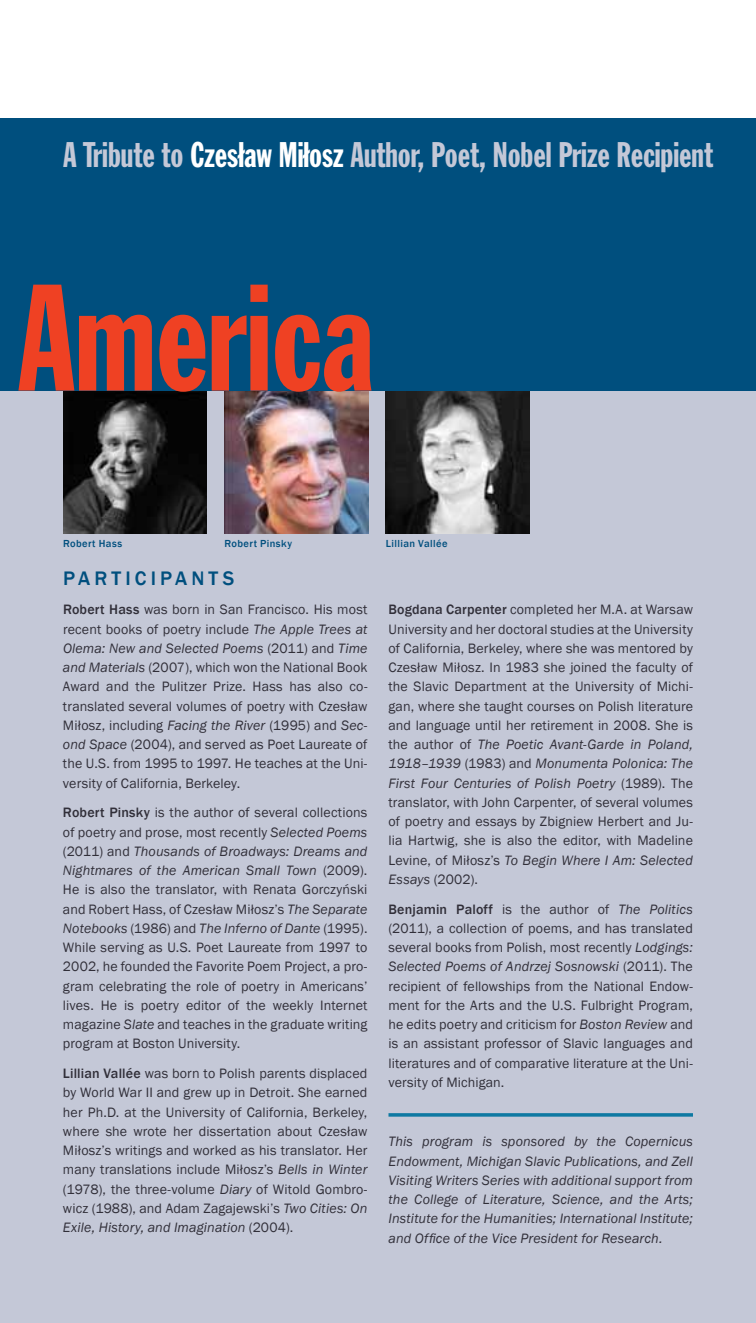
<style>
.page{position:relative;width:756px;height:1323px;background:#fff}
.page>*{position:absolute;margin:0;border:0;box-sizing:border-box;transform-origin:0 0}
.t1{font:35px "Franklin Gothic Extra Cond";color:#c4c8d7}
.t2{font:500 20.12px "Franklin Gothic";letter-spacing:.2em;color:#004f7e}
.t3{font:14px/19.2px "Franklin Gothic";letter-spacing:.01em;color:#312f39;text-align:justify}
.t4{font:italic 14px/19.2px "Franklin Gothic";letter-spacing:.01em;color:#312f39;text-align:justify}
.t5{font:500 10.5px "Franklin Gothic";letter-spacing:.04em;color:#004f7e}
.s1{color:#fff}
.s2{font-weight:500}
.s3{font-style:italic}
</style>
<div class="page">
<div style="left:0;top:118px;width:756px;height:1205px;background:#c4c8d7"></div>
<svg style="left:388px;top:1113px;width:305px;height:4px"></svg>
<img style="left:63px;top:392px;width:144px;height:142px">
<img style="left:224px;top:392px;width:144px;height:142px">
<img style="left:386px;top:391px;width:144px;height:143px">
<div style="left:0;top:118px;width:756px;height:273px;background:#004f7e"></div>
<svg style="left:18px;top:285px;width:354px;height:107px"></svg>
<h1 class="t1" style="left:63px;top:136px;width:652px">A Tribute to <span class="s1">Czesław Miłosz</span> Author, Poet, Nobel Prize Recipient</h1>
<p class="t5" style="left:63px;top:537px;width:61px">Robert Hass</p>
<p class="t5" style="left:224px;top:537px;width:69px">Robert Pinsky</p>
<h2 class="t2" style="left:63px;top:566px;width:31px">Part</h2>
<h2 class="t2" style="left:125px;top:566px;width:97px">ic ipa nts</h2>
<p class="t3" style="left:63px;top:600px;width:306px"><span class="s2">Robert Hass</span> was born in San Francisco. His most recent books of poetry include <span class="s3">The Apple Trees at Olema: New and Selected Poems</span> (2011) and <span class="s3">Time and Materials</span> (2007), which won the National Book Award and the Pulitzer Prize. Hass has also co&shy;translated several volumes of poetry with Czesław Miłosz, including <span class="s3">Facing the River</span> (1995) and <span class="s3">Sec&shy;ond Space</span> (2004), and served as Poet Laureate of the U.S. from 1995 to 1997. He teaches at the Uni&shy;versity of California, Berkeley.</p>
<p class="t3" style="left:63px;top:803px;width:306px"><span class="s2">Robert Pinsky</span> is the author of several collections of poetry and prose, most recently <span class="s3">Selected Poems </span>(2011) and <span class="s3">Thousands of Broadways: Dreams and Nightmares of the American Small Town</span> (2009).<br>He is also the translator, with Renata Gorczyński and Robert Hass, of Czesław Miłosz’s <span class="s3">The Separate Notebooks</span> (1986) and <span class="s3">The Inferno of Dante</span> (1995).<br>While serving as U.S. Poet Laureate from 1997 to 2002, he founded the Favorite Poem Project, a pro&shy;gram celebrating the role of poetry in Americans’ lives. He is poetry editor of the weekly Internet magazine <span class="s3">Slate</span> and teaches in the graduate writing program at Boston University.</p>
<p class="t3" style="left:63px;top:1064px;width:306px"><span class="s2">Lillian Vallée</span> was born to Polish parents displaced by World War II and grew up in Detroit. She earned her Ph.D. at the University of California, Berkeley, where she wrote her dissertation about Czesław Miłosz’s writings and worked as his translator. Her many translations include Miłosz’s <span class="s3">Bells in Winter </span>(1978), the three-volume <span class="s3">Diary</span> of Witold Gombro&shy;wicz (1988), and Adam Zagajewski’s <span class="s3">Two Cities: On Exile, History, and Imagination</span> (2004).</p>
<p class="t5" style="left:386px;top:537px;width:63px">Lillian Vallée</p>
<p class="t3" style="left:388px;top:600px;width:306px"><span class="s2">Bogdana Carpenter</span> completed her M.A. at Warsaw University and her doctoral studies at the University of California, Berkeley, where she was mentored by Czesław Miłosz. In 1983 she joined the faculty of the Slavic Department at the University of Michi&shy;gan, where she taught courses on Polish literature and language until her retirement in 2008. She is the author of <span class="s3">The Poetic Avant-Garde in Poland, 1918–1939</span> (1983) and <span class="s3">Monumenta Polonica: The First Four Centuries of Polish Poetry</span> (1989). The translator, with John Carpenter, of several volumes of poetry and essays by Zbigniew Herbert and Ju&shy;lia Hartwig, she is also the editor, with Madeline Levine, of Miłosz’s <span class="s3">To Begin Where I Am: Selected Essays</span> (2002).</p>
<p class="t3" style="left:388px;top:900px;width:306px"><span class="s2">Benjamin Paloff</span> is the author of <span class="s3">The Politics </span>(2011), a collection of poems, and has translated several books from Polish, most recently <span class="s3">Lodgings:<br>Selected Poems of Andrzej Sosnowski</span> (2011). The recipient of fellowships from the National Endow&shy;ment for the Arts and the U.S. Fulbright Program, he edits poetry and criticism for <span class="s3">Boston Review</span> and is an assistant professor of Slavic languages and literatures and of comparative literature at the Uni&shy;versity of Michigan.</p>
<p class="t4" style="left:388px;top:1132px;width:306px">This program is sponsored by the Copernicus Endowment, Michigan Slavic Publications, and Zell Visiting Writers Series with additional support from the College of Literature, Science, and the Arts; Institute for the Humanities; International Institute; and Office of the Vice President for Research.</p>
</div>
